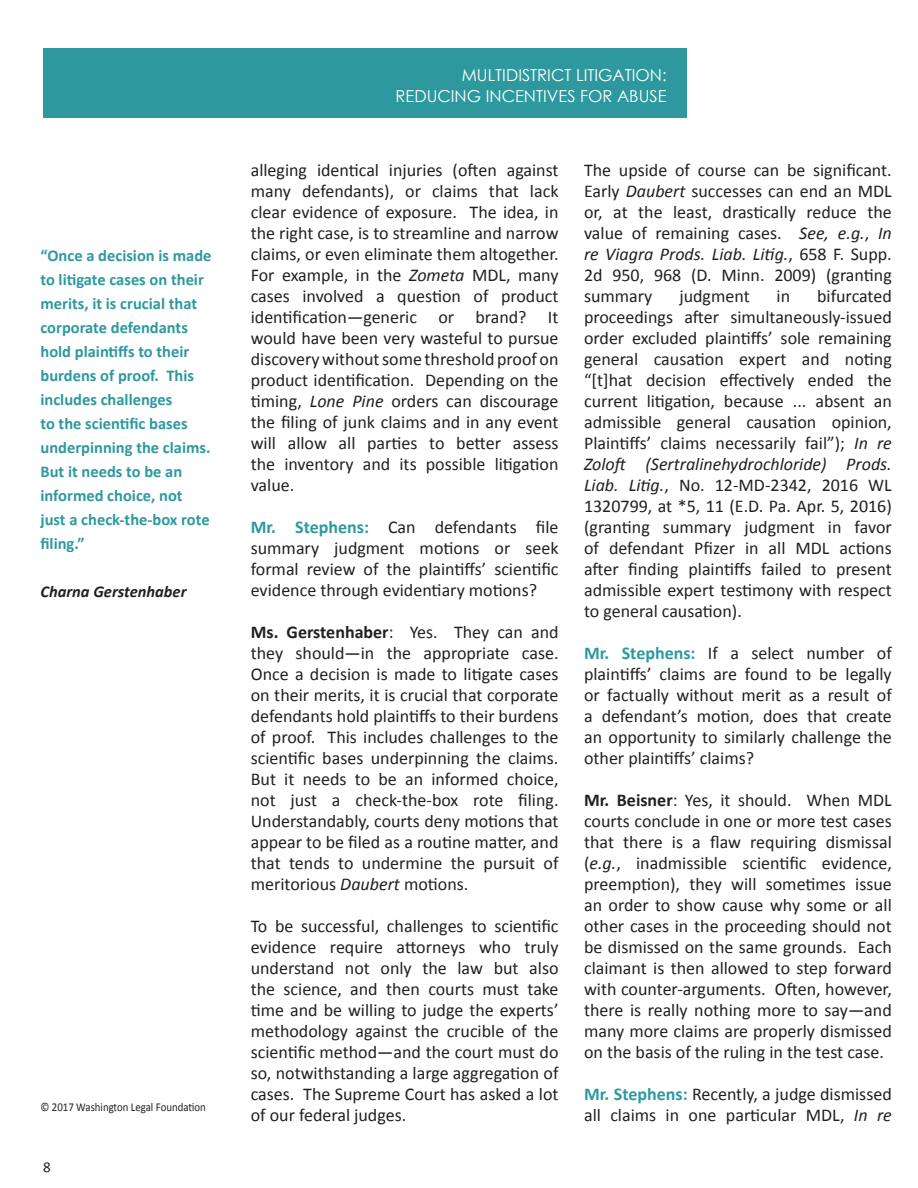
<style>
.page{position:relative;width:918px;height:1188px;background:#fff}
.page>*{position:absolute;margin:0;border:0;box-sizing:border-box;transform-origin:0 0}
.t1{font:18px/21px "Calibri";color:#231f20;text-align:justify}
.t2{font:700 16.5px/24px "Calibri";color:#2d999f}
.t3{font:16.5px "Century Gothic";color:#fff}
.t4{font:italic 700 16.5px "Calibri";color:#231f20}
.t5{font:15px "Calibri";color:#231f20}
.t6{font:12px "Calibri";color:#231f20;scale:.9 1}
.s1{font-style:italic}
.s2{font-weight:700;color:#2d999f}
.s3{font-weight:700}
</style>
<div class="page">
<div style="left:43px;top:48px;width:644px;height:70px;background:#2d999f"></div>
<p class="t2" style="left:40px;top:243px;width:173px">“Once a decision is made to litigate cases on their merits, it is crucial that corporate defendants hold plaintiffs to their burdens of proof. This includes challenges<br>to the scientific bases underpinning the claims.<br>But it needs to be an informed choice, not just a check-the-box rote filing.”</p>
<p class="t4" style="left:40px;top:581px;width:148px">Charna Gerstenhaber</p>
<p class="t6" style="left:40px;top:1099px;width:185px">© 2017 Washington Legal Foundation</p>
<p class="t5" style="left:43px;top:1158px;width:9px">8</p>
<p class="t3" style="left:462px;top:64px;width:206px">MULTIDISTRICT LITIGATION:</p>
<p class="t3" style="left:396px;top:85px;width:273px">REDUCING INCENTIVES FOR ABUSE</p>
<p class="t1" style="left:251px;top:159px;width:309px">alleging identical injuries (often against many defendants), or claims that lack clear evidence of exposure. The idea, in the right case, is to streamline and narrow claims, or even eliminate them altogether.</p>
<p class="t1" style="left:251px;top:264px;width:309px">For example, in the <span class="s1">Zometa</span> MDL, many cases involved a question of product identification—generic or brand? It would have been very wasteful to pursue discovery without some threshold proof on product identification. Depending on the timing, <span class="s1">Lone Pine</span> orders can discourage the filing of junk claims and in any event will allow all parties to better assess the inventory and its possible litigation</p>
<p class="t1" style="left:251px;top:474px;width:45px">value.</p>
<p class="t1" style="left:251px;top:516px;width:309px"><span class="s2">Mr. Stephens:</span> Can defendants file summary judgment motions or seek formal review of the plaintiffs’ scientific evidence through evidentiary motions?</p>
<p class="t1" style="left:251px;top:621px;width:309px"><span class="s3">Ms. Gerstenhaber</span>: Yes. They can and they should—in the appropriate case.<br>Once a decision is made to litigate cases on their merits, it is crucial that corporate defendants hold plaintiffs to their burdens of proof. This includes challenges to the scientific bases underpinning the claims.<br>But it needs to be an informed choice, not just a check-the-box rote filing.<br>Understandably, courts deny motions that appear to be filed as a routine matter, and that tends to undermine the pursuit of meritorious <span class="s1">Daubert</span> motions.</p>
<p class="t1" style="left:251px;top:915px;width:309px">To be successful, challenges to scientific evidence require attorneys who truly understand not only the law but also the science, and then courts must take time and be willing to judge the experts’ methodology against the crucible of the scientific method—and the court must do so, notwithstanding a large aggregation of cases. The Supreme Court has asked a lot of our federal judges.</p>
<p class="t1" style="left:584px;top:159px;width:309px">The upside of course can be significant.<br>Early <span class="s1">Daubert</span> successes can end an MDL or, at the least, drastically reduce the value of remaining cases. <span class="s1">See, e.g.</span>, <span class="s1">In re Viagra Prods. Liab. Litig.</span>, 658 F. Supp.<br>2d 950, 968 (D. Minn. 2009) (granting summary</p>
<p class="t1" style="left:584px;top:285px;width:309px;text-indent:233px">bifurcated proceedings after simultaneously-issued order excluded plaintiffs’ sole remaining general causation expert and noting</p>
<p class="t1" style="left:584px;top:369px;width:309px">“[t]hat decision effectively ended the current litigation, because ... absent an admissible general causation opinion, Plaintiffs’ claims necessarily fail”); <span class="s1">In re Zoloft (Sertralinehydrochloride) Prods.<br>Liab. Litig.</span>, No. 12-MD-2342, 2016 WL 1320799, at *5, 11 (E.D. Pa. Apr. 5, 2016) (granting summary judgment in favor of defendant Pfizer in all MDL actions after finding plaintiffs failed to present admissible expert testimony with respect to general causation).</p>
<p class="t1" style="left:584px;top:642px;width:309px"><span class="s2">Mr. Stephens:</span> If a select number of plaintiffs’ claims are found to be legally or factually without merit as a result of a defendant’s motion, does that create an opportunity to similarly challenge the other plaintiffs’ claims?</p>
<p class="t1" style="left:584px;top:789px;width:309px"><span class="s3">Mr. Beisner</span>: Yes, it should. When MDL courts conclude in one or more test cases that there is a flaw requiring dismissal (<span class="s1">e.g.</span>, inadmissible scientific evidence, preemption), they will sometimes issue an order to show cause why some or all other cases in the proceeding should not be dismissed on the same grounds. Each claimant is then allowed to step forward with counter-arguments. Often, however, there is really nothing more to say—and many more claims are properly dismissed on the basis of the ruling in the test case.</p>
<p class="t1" style="left:584px;top:1083px;width:309px"><span class="s2">Mr. Stephens:</span> Recently, a judge dismissed all claims in one particular MDL, <span class="s1">In re</span></p>
<p class="t1" style="left:679px;top:285px;width:72px">judgment</p>
<p class="t1" style="left:777px;top:285px;width:15px">in</p>
</div>
